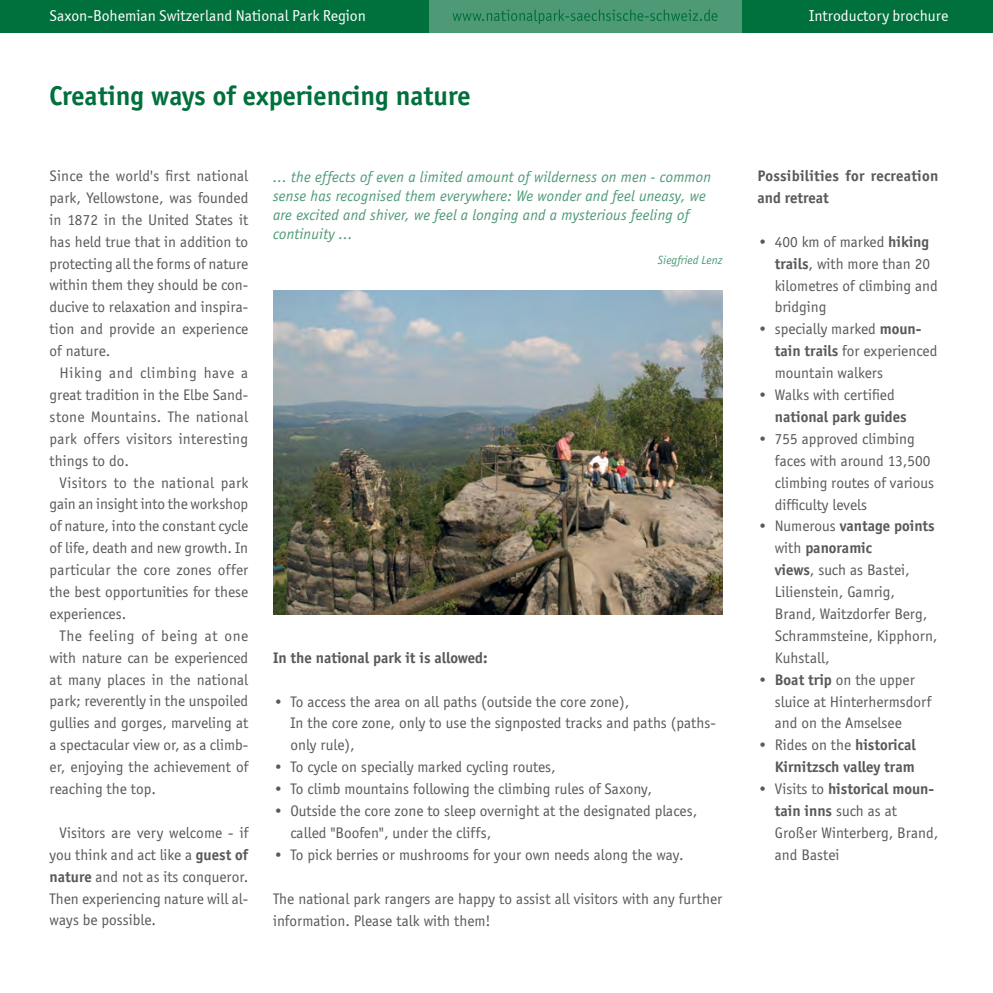
<style>
.page{position:relative;width:993px;height:993px;background:#fff}
.page>*{position:absolute;margin:0;border:0;box-sizing:border-box;transform-origin:0 0}
.t1{font:700 28px "Officina Sans CEEF";color:#00703c}
.t2{font:15.75px/21.9px "Officina Sans CEEF";color:#58595b}
.t3{font:italic 15.75px/18.9px "Officina Sans CEEF";letter-spacing:.01em;color:#4e9a77}
.t4{font:700 15.75px/21.9px "Officina Sans CEEF";color:#58595b}
.t5{font:15.75px "Officina Sans OSITCTT Book";color:#fff}
.t6{font:italic 12.25px "Officina Sans CEEF";color:#4e9a77}
.s1{font-weight:700}
.s2{font-weight:400}
</style>
<div class="page">
<div style="left:0;top:0;width:992px;height:33px;background:#00703c"></div>
<div style="left:428px;top:0;width:313px;height:33px;background:#4e9a77"></div>
<svg style="left:452px;top:9px;width:265px;height:15px"></svg>
<img style="left:273px;top:290px;width:449px;height:324px">
<p class="t5" style="left:50px;top:7px;width:318px">Saxon-Bohemian Switzerland National Park Region</p>
<p class="t5" style="left:808px;top:7px;width:141px">Introductory brochure</p>
<h1 class="t1" style="left:50px;top:79px;width:422px">Creating ways of experiencing nature</h1>
<p class="t2" style="left:50px;top:165px;width:200px;text-align:justify">Since the world's first national park, Yellowstone, was founded in 1872 in the United States it has held true that in addition to protecting all the forms of nature within them they should be con&shy;ducive to relaxation and inspira&shy;tion and provide an experience of nature.</p>
<p class="t2" style="left:50px;top:362px;width:200px;text-align:justify;text-indent:10px">Hiking and climbing have a great tradition in the Elbe Sand&shy;stone Mountains. The national park offers visitors interesting things to do.</p>
<p class="t2" style="left:50px;top:471px;width:200px;text-align:justify;text-indent:10px">Visitors to the national park gain an insight into the workshop of nature, into the constant cycle of life, death and new growth. In particular the core zones offer the best opportunities for these experiences.</p>
<p class="t2" style="left:50px;top:624px;width:200px;text-align:justify;text-indent:10px">The feeling of being at one with nature can be experienced at many places in the national park; reverently in the unspoiled gullies and gorges, marveling at a spectacular view or, as a climb&shy;er, enjoying the achievement of reaching the top.</p>
<p class="t2" style="left:50px;top:821px;width:200px;text-align:justify;text-indent:10px">Visitors are very welcome - if you think and act like a <span class="s1">guest of nature</span> and not as its conqueror.<br>Then experiencing nature will al&shy;ways be possible.</p>
<p class="t3" style="left:273px;top:168px;width:439px">... the effects of even a limited amount of wilderness on men - common sense has recognised them everywhere: We wonder and feel uneasy, we are excited and shiver, we feel a longing and a mysterious feeling of continuity ...</p>
<p class="t6" style="left:657px;top:252px;width:66px">Siegfried Lenz</p>
<p class="t4" style="left:273px;top:646px;width:216px">In the national park it is allowed:</p>
<p class="t2" style="left:290px;top:690px;width:427px;text-indent:-17px">• To access the area on all paths (outside the core zone),<br>In the core zone, only to use the signposted tracks and paths (paths&shy;only rule),</p>
<p class="t2" style="left:273px;top:756px;width:284px">• To cycle on specially marked cycling routes,</p>
<p class="t2" style="left:273px;top:778px;width:380px">• To climb mountains following the climbing rules of Saxony,</p>
<p class="t2" style="left:290px;top:799px;width:408px;text-indent:-17px">• Outside the core zone to sleep overnight at the designated places, called "Boofen", under the cliffs,</p>
<p class="t2" style="left:273px;top:843px;width:412px">• To pick berries or mushrooms for your own needs along the way.</p>
<p class="t2" style="left:273px;top:887px;width:450px">The national park rangers are happy to assist all visitors with any further information. Please talk with them!</p>
<p class="t4" style="left:757px;top:165px;width:182px">Possibilities for recreation and retreat</p>
<p class="t2" style="left:774px;top:231px;width:164px;text-indent:-17px">• 400 km of marked <span class="s1">hiking trails</span>, with more than 20 kilometres of climbing and bridging</p>
<p class="t2" style="left:774px;top:318px;width:164px;text-indent:-17px">• specially marked <span class="s1">moun&shy;tain trails</span> for experienced mountain walkers</p>
<p class="t2" style="left:757px;top:384px;width:139px">• Walks with certified</p>
<p class="t4" style="left:774px;top:405px;width:133px">national park guides</p>
<p class="t2" style="left:774px;top:427px;width:161px;text-indent:-17px">• 755 approved climbing faces with around 13,500 climbing routes of various difficulty levels</p>
<p class="t2" style="left:774px;top:515px;width:164px;text-indent:-17px">• Numerous <span class="s1">vantage points </span>with <span class="s1">panoramic<br>views</span>, such as Bastei,<br>Lilienstein, Gamrig,<br>Brand, Waitzdorfer Berg,<br>Schrammsteine, Kipphorn,<br>Kuhstall,</p>
<p class="t2" style="left:774px;top:668px;width:158px;text-indent:-17px">• <span class="s1">Boat trip</span> on the upper sluice at Hinterhermsdorf and on the Amselsee</p>
<p class="t4" style="left:757px;top:733px;width:160px;text-align:right"><span class="s2">• Rides on the</span> historical<br>Kirnitzsch valley tram</p>
<p class="t2" style="left:774px;top:777px;width:165px;text-indent:-17px">• Visits to <span class="s1">historical moun&shy;tain inns</span> such as at<br>Großer Winterberg, Brand, and Bastei</p>
</div>
